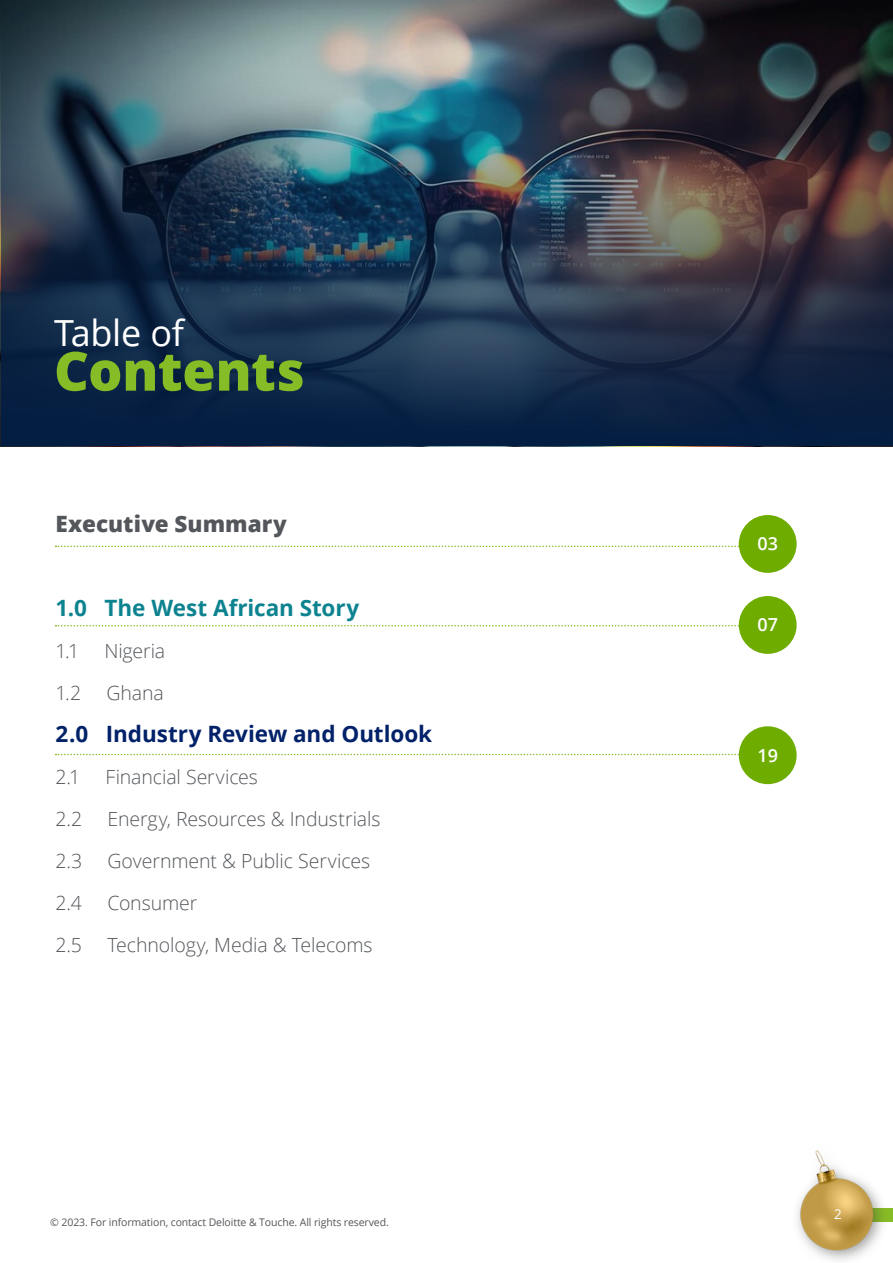
<style>
.page{position:relative;width:893px;height:1263px;background:#fff}
.page>*{position:absolute;margin:0;border:0;box-sizing:border-box;transform-origin:0 0}
.t1{font:800 54px "Open Sans";letter-spacing:-.005em;color:#86bc25}
.t2{font:36px "Open Sans";letter-spacing:-.01em;color:#fff}
.t3{font:700 22.5px "Open Sans";letter-spacing:-.005em;color:#012169}
.t4{font:700 22.5px "Open Sans";letter-spacing:-.005em;color:#0d8390}
.t5{font:800 22.5px "Open Sans";color:#53565a}
.t6{font:300 19.5px "Open Sans";letter-spacing:-.005em;color:#53565a}
.t7{font:600 18px "Open Sans";color:#fff}
.t8{font:13.5px "Open Sans";color:#fff}
.t9{font:10.5px "Open Sans";letter-spacing:-.01em;color:#53565a}
</style>
<div class="page">
<div style="left:859px;top:1208px;width:34px;height:13px;background:#86bc25"></div>
<img style="left:797px;top:1150px;width:91px;height:111px">
<img style="left:1px;top:1px;width:891px;height:445px">
<svg style="left:55px;top:546px;width:684px;height:1px"></svg>
<svg style="left:55px;top:625px;width:684px;height:1px"></svg>
<svg style="left:55px;top:754px;width:684px;height:1px"></svg>
<div style="left:739px;top:515px;width:58px;height:58px;background:#6eac00;border-radius:50%"></div>
<div style="left:739px;top:596px;width:58px;height:58px;background:#6eac00;border-radius:50%"></div>
<div style="left:739px;top:726px;width:58px;height:58px;background:#6eac00;border-radius:50%"></div>
<h2 class="t2" style="left:54px;top:308px;width:132px">Table of</h2>
<h1 class="t1" style="left:54px;top:330px;width:252px">Contents</h1>
<p class="t5" style="left:56px;top:507px;width:233px">Executive Summary</p>
<p class="t4" style="left:56px;top:592px;width:305px">1.0 The West African Story</p>
<p class="t6" style="left:56px;top:638px;width:25px">1.1</p>
<p class="t6" style="left:104px;top:638px;width:62px">Nigeria</p>
<p class="t6" style="left:56px;top:680px;width:27px">1.2</p>
<p class="t6" style="left:106px;top:680px;width:59px">Ghana</p>
<p class="t3" style="left:56px;top:718px;width:378px">2.0 Industry Review and Outlook</p>
<p class="t6" style="left:56px;top:764px;width:26px">2.1</p>
<p class="t6" style="left:106px;top:764px;width:154px">Financial Services</p>
<p class="t6" style="left:56px;top:806px;width:28px">2.2</p>
<p class="t6" style="left:108px;top:806px;width:274px">Energy, Resources &amp; Industrials</p>
<p class="t6" style="left:56px;top:848px;width:28px">2.3</p>
<p class="t6" style="left:108px;top:848px;width:264px">Government &amp; Public Services</p>
<p class="t6" style="left:56px;top:890px;width:28px">2.4</p>
<p class="t6" style="left:107px;top:890px;width:91px">Consumer</p>
<p class="t6" style="left:56px;top:932px;width:28px">2.5</p>
<p class="t6" style="left:107px;top:932px;width:267px">Technology, Media &amp; Telecoms</p>
<p class="t9" style="left:50px;top:1215px;width:340px">© 2023. For information, contact Deloitte &amp; Touche. All rights reserved.</p>
<p class="t7" style="left:757px;top:531px;width:22px">03</p>
<p class="t7" style="left:757px;top:612px;width:22px">07</p>
<p class="t7" style="left:757px;top:743px;width:22px">19</p>
<p class="t8" style="left:834px;top:1205px;width:9px">2</p>
</div>
